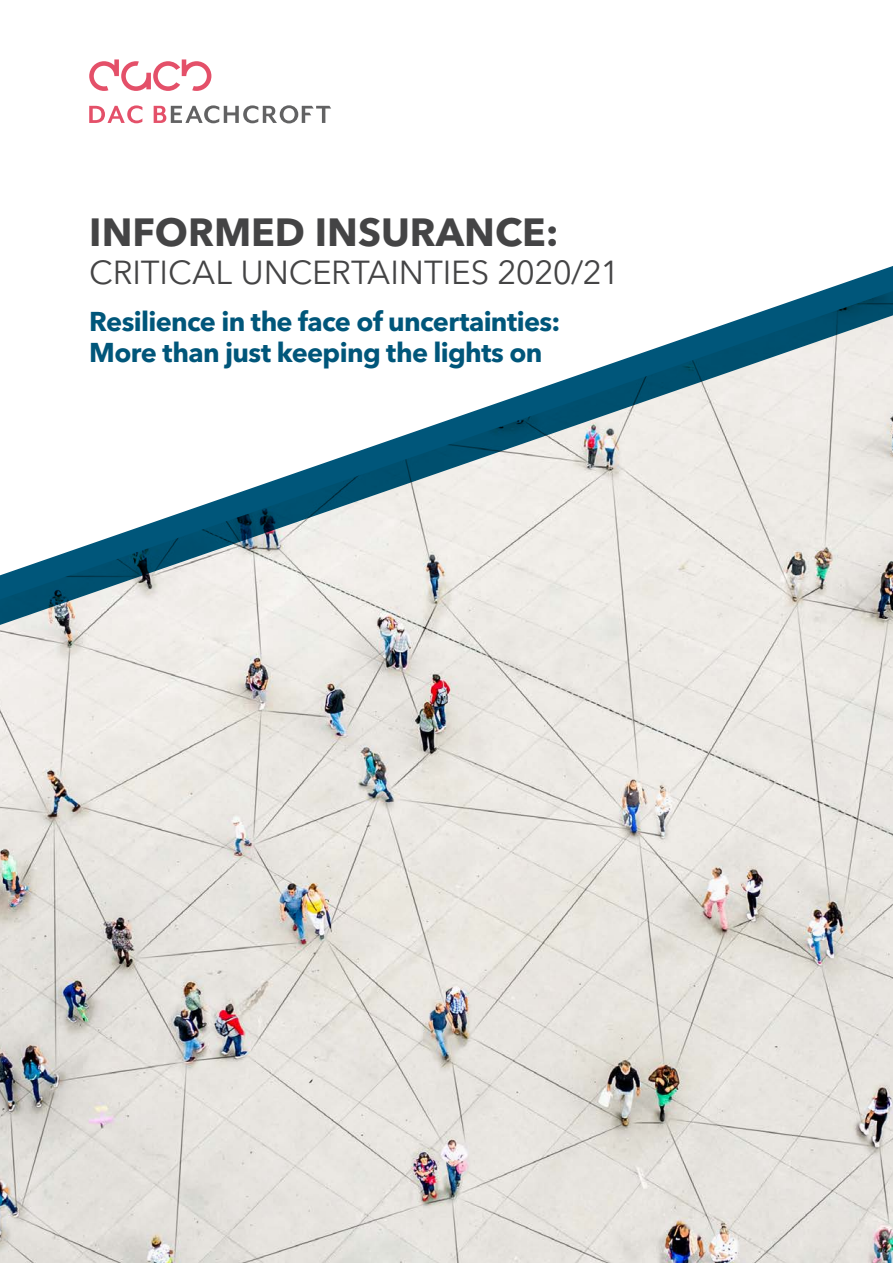
<style>
.page{position:relative;width:893px;height:1263px;background:#fff}
.page>*{position:absolute;margin:0;border:0;box-sizing:border-box;transform-origin:0 0}
.t1{font:700 39px "Avenir Next LT Pro";color:#444445}
.t2{font:33px "Avenir Next LT Pro";letter-spacing:-.005em;color:#444445}
.t3{font:700 27px/31.5px "Avenir Next LT Pro";letter-spacing:-.025em;color:#00567a}
</style>
<div class="page">
<img style="left:0;top:629px;width:893px;height:634px">
<svg style="left:89px;top:105px;width:53px;height:18px"></svg>
<svg style="left:154px;top:105px;width:177px;height:18px"></svg>
<svg style="left:89px;top:59px;width:122px;height:32px"></svg>
<svg style="left:0;top:266px;width:893px;height:363px"></svg>
<h1 class="t1" style="left:89px;top:209px;width:471px">INFORMED INSURANCE:</h1>
<p class="t2" style="left:89px;top:253px;width:532px">CRITICAL UNCERTAINTIES 2020/21</p>
<p class="t3" style="left:89px;top:305px;width:472px">Resilience in the face of uncertainties:<br>More than just keeping the lights on</p>
</div>
